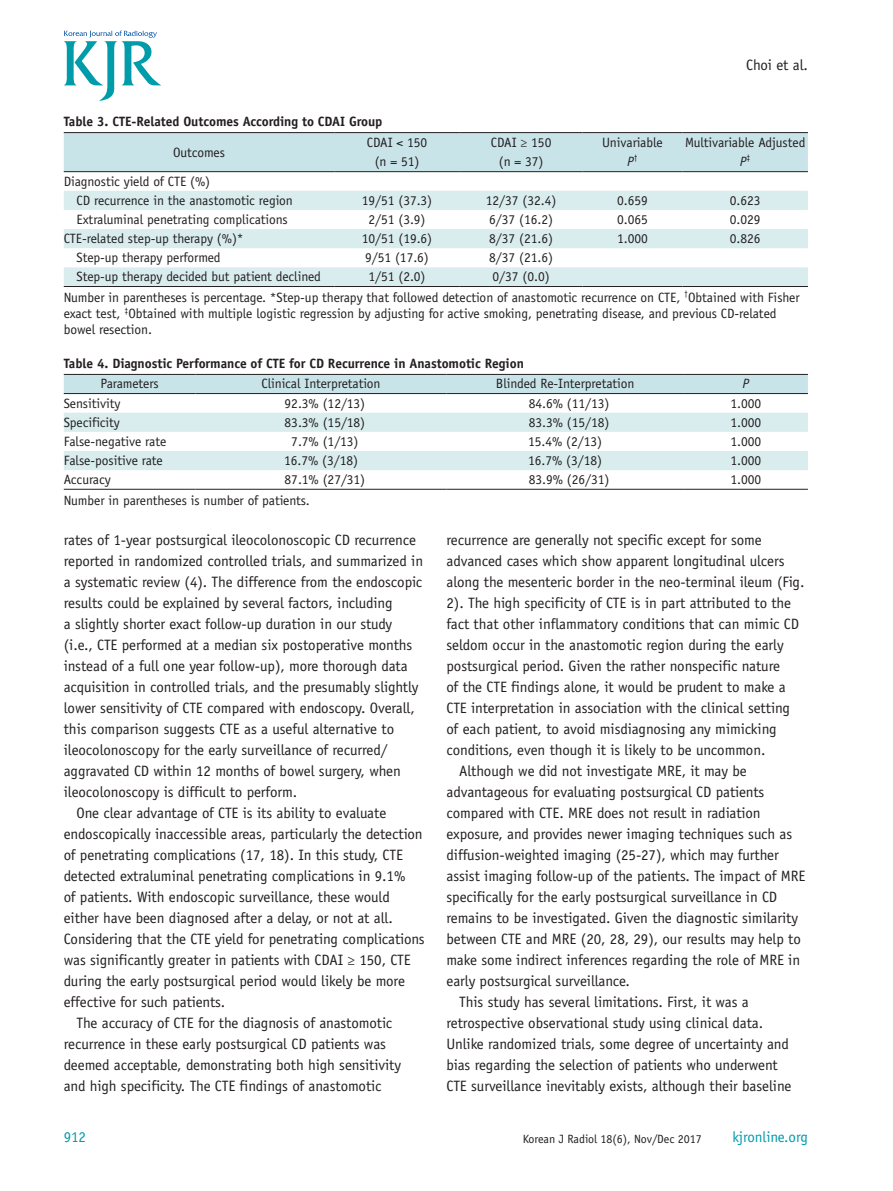
<style>
.page{position:relative;width:893px;height:1191px;background:#fff}
.page>*{position:absolute;margin:0;border:0;box-sizing:border-box;transform-origin:0 0}
.본문{font:15px/21px "Officina Sans Std";letter-spacing:-.005em;color:#231f20}
.t1{font:15px "Officina Sans Std";letter-spacing:-.005em;color:#009caa}
.표본문{font:13.5px/18.8px "Officina Sans Std";letter-spacing:-.005em;color:#231f20;text-align:center}
.표설명{font:13.5px/16.2px "Officina Sans Std";letter-spacing:-.005em;color:#231f20}
.표제목{font:700 13.5px "Officina Sans Std";letter-spacing:-.005em;color:#231f20}
.표본문-2{font:italic 13.5px "Officina Sans Std";color:#231f20}
.t2{font:12px "Officina Sans Std";letter-spacing:-.005em;color:#231f20}
.s1{font-style:italic}
</style>
<div class="page">
<svg style="left:64px;top:31px;width:97px;height:70px"></svg>
<div style="left:64px;top:133px;width:744px;height:38px;background:#c9e4e9"></div>
<svg style="left:64px;top:191px;width:744px;height:95px;fill:#d9edef"></svg>
<hr style="left:64px;top:171px;width:270px;height:1px;background:#231f20">
<hr style="left:334px;top:171px;width:126px;height:1px;background:#231f20">
<hr style="left:460px;top:171px;width:123px;height:1px;background:#231f20">
<hr style="left:583px;top:171px;width:99px;height:1px;background:#231f20">
<hr style="left:682px;top:171px;width:126px;height:1px;background:#231f20">
<hr style="left:64px;top:132px;width:270px;height:1px;background:#231f20">
<hr style="left:334px;top:132px;width:126px;height:1px;background:#231f20">
<hr style="left:460px;top:132px;width:123px;height:1px;background:#231f20">
<hr style="left:583px;top:132px;width:99px;height:1px;background:#231f20">
<hr style="left:682px;top:132px;width:126px;height:1px;background:#231f20">
<hr style="left:64px;top:286px;width:270px;height:1px;background:#231f20">
<hr style="left:334px;top:286px;width:126px;height:1px;background:#231f20">
<hr style="left:460px;top:286px;width:123px;height:1px;background:#231f20">
<hr style="left:583px;top:286px;width:99px;height:1px;background:#231f20">
<hr style="left:682px;top:286px;width:126px;height:1px;background:#231f20">
<div style="left:64px;top:375px;width:744px;height:18px;background:#c9e4e9"></div>
<svg style="left:64px;top:413px;width:744px;height:57px"></svg>
<hr style="left:64px;top:374px;width:132px;height:1px;background:#231f20">
<hr style="left:196px;top:374px;width:250px;height:1px;background:#231f20">
<hr style="left:446px;top:374px;width:238px;height:1px;background:#231f20">
<hr style="left:684px;top:374px;width:124px;height:1px;background:#231f20">
<hr style="left:64px;top:489px;width:132px;height:1px;background:#231f20">
<hr style="left:196px;top:489px;width:250px;height:1px;background:#231f20">
<hr style="left:446px;top:489px;width:238px;height:1px;background:#231f20">
<hr style="left:684px;top:489px;width:124px;height:1px;background:#231f20">
<hr style="left:64px;top:393px;width:132px;height:1px;background:#231f20">
<hr style="left:196px;top:393px;width:250px;height:1px;background:#231f20">
<hr style="left:446px;top:393px;width:238px;height:1px;background:#231f20">
<hr style="left:684px;top:393px;width:124px;height:1px;background:#231f20">
<p class="표제목" style="left:64px;top:113px;width:320px">Table 3. CTE-Related Outcomes According to CDAI Group</p>
<p class="표본문" style="left:173px;top:143px;width:54px">Outcomes</p>
<p class="표본문" style="left:367px;top:133px;width:62px">CDAI &lt; 150</p>
<p class="표본문" style="left:375px;top:152px;width:46px">(n = 51)</p>
<p class="표본문" style="left:491px;top:133px;width:62px">CDAI ≥ 150</p>
<p class="표본문" style="left:499px;top:152px;width:46px">(n = 37)</p>
<p class="본문" style="left:746px;top:54px;width:63px">Choi et al.</p>
<p class="표본문" style="left:602px;top:133px;width:62px">Univariable</p>
<p class="표본문-2" style="left:627px;top:154px;width:12px">P<sup>†</sup></p>
<p class="표본문" style="left:685px;top:133px;width:122px">Multivariable Adjusted<br><span class="s1">P</span><sup>‡</sup></p>
<p class="표본문" style="left:64px;top:172px;width:148px">Diagnostic yield of CTE (%)</p>
<p class="표본문" style="left:77px;top:191px;width:218px">CD recurrence in the anastomotic region</p>
<p class="표본문" style="left:362px;top:191px;width:72px">19/51 (37.3)</p>
<p class="표본문" style="left:486px;top:191px;width:72px">12/37 (32.4)</p>
<p class="표본문" style="left:617px;top:191px;width:32px">0.659</p>
<p class="표본문" style="left:730px;top:191px;width:32px">0.623</p>
<p class="표본문" style="left:77px;top:210px;width:213px">Extraluminal penetrating complications</p>
<p class="표본문" style="left:368px;top:210px;width:59px">2/51 (3.9)</p>
<p class="표본문" style="left:489px;top:210px;width:65px">6/37 (16.2)</p>
<p class="표본문" style="left:617px;top:210px;width:32px">0.065</p>
<p class="표본문" style="left:730px;top:210px;width:32px">0.029</p>
<p class="표본문" style="left:64px;top:229px;width:181px">CTE-related step-up therapy (%)*</p>
<p class="표본문" style="left:362px;top:229px;width:72px">10/51 (19.6)</p>
<p class="표본문" style="left:489px;top:229px;width:65px">8/37 (21.6)</p>
<p class="표본문" style="left:617px;top:229px;width:32px">1.000</p>
<p class="표본문" style="left:730px;top:229px;width:32px">0.826</p>
<p class="표본문" style="left:77px;top:248px;width:146px">Step-up therapy performed</p>
<p class="표본문" style="left:365px;top:248px;width:65px">9/51 (17.6)</p>
<p class="표본문" style="left:489px;top:248px;width:65px">8/37 (21.6)</p>
<p class="표본문" style="left:77px;top:267px;width:246px">Step-up therapy decided but patient declined</p>
<p class="표본문" style="left:368px;top:267px;width:59px">1/51 (2.0)</p>
<p class="표본문" style="left:493px;top:267px;width:59px">0/37 (0.0)</p>
<p class="표설명" style="left:64px;top:289px;width:737px">Number in parentheses is percentage. *Step-up therapy that followed detection of anastomotic recurrence on CTE, <sup>†</sup>Obtained with Fisher exact test, <sup>‡</sup>Obtained with multiple logistic regression by adjusting for active smoking, penetrating disease, and previous CD-related bowel resection.</p>
<p class="표제목" style="left:64px;top:355px;width:462px">Table 4. Diagnostic Performance of CTE for CD Recurrence in Anastomotic Region</p>
<p class="표본문" style="left:100px;top:374px;width:60px">Parameters</p>
<p class="표본문" style="left:261px;top:374px;width:121px">Clinical Interpretation</p>
<p class="표본문" style="left:496px;top:374px;width:140px">Blinded Re-Interpretation</p>
<p class="표본문-2" style="left:742px;top:376px;width:8px">P</p>
<p class="표본문" style="left:64px;top:394px;width:58px">Sensitivity</p>
<p class="표본문" style="left:285px;top:394px;width:82px">92.3% (12/13)</p>
<p class="표본문" style="left:529px;top:394px;width:82px">84.6% (11/13)</p>
<p class="표본문" style="left:731px;top:394px;width:32px">1.000</p>
<p class="표본문" style="left:64px;top:413px;width:58px">Specificity</p>
<p class="표본문" style="left:285px;top:413px;width:82px">83.3% (15/18)</p>
<p class="표본문" style="left:529px;top:413px;width:82px">83.3% (15/18)</p>
<p class="표본문" style="left:731px;top:413px;width:32px">1.000</p>
<p class="표본문" style="left:64px;top:432px;width:104px">False-negative rate</p>
<p class="표본문" style="left:291px;top:432px;width:69px">7.7% (1/13)</p>
<p class="표본문" style="left:528px;top:432px;width:75px">15.4% (2/13)</p>
<p class="표본문" style="left:731px;top:432px;width:32px">1.000</p>
<p class="표본문" style="left:64px;top:451px;width:101px">False-positive rate</p>
<p class="표본문" style="left:284px;top:451px;width:75px">16.7% (3/18)</p>
<p class="표본문" style="left:528px;top:451px;width:75px">16.7% (3/18)</p>
<p class="표본문" style="left:731px;top:451px;width:32px">1.000</p>
<p class="표본문" style="left:64px;top:470px;width:49px">Accuracy</p>
<p class="표본문" style="left:285px;top:470px;width:82px">87.1% (27/31)</p>
<p class="표본문" style="left:529px;top:470px;width:82px">83.9% (26/31)</p>
<p class="표본문" style="left:731px;top:470px;width:32px">1.000</p>
<p class="표설명" style="left:64px;top:492px;width:247px">Number in parentheses is number of patients.</p>
<p class="본문" style="left:64px;top:529px;width:361px">rates of 1-year postsurgical ileocolonoscopic CD recurrence reported in randomized controlled trials, and summarized in a systematic review (4). The difference from the endoscopic results could be explained by several factors, including<br>a slightly shorter exact follow-up duration in our study (i.e., CTE performed at a median six postoperative months instead of a full one year follow-up), more thorough data acquisition in controlled trials, and the presumably slightly lower sensitivity of CTE compared with endoscopy. Overall, this comparison suggests CTE as a useful alternative to ileocolonoscopy for the early surveillance of recurred/ aggravated CD within 12 months of bowel surgery, when ileocolonoscopy is difficult to perform.</p>
<p class="본문" style="left:64px;top:802px;width:363px;text-indent:13px">One clear advantage of CTE is its ability to evaluate endoscopically inaccessible areas, particularly the detection of penetrating complications (17, 18). In this study, CTE detected extraluminal penetrating complications in 9.1%<br>of patients. With endoscopic surveillance, these would either have been diagnosed after a delay, or not at all.<br>Considering that the CTE yield for penetrating complications was significantly greater in patients with CDAI ≥ 150, CTE during the early postsurgical period would likely be more effective for such patients.</p>
<p class="본문" style="left:64px;top:1012px;width:339px;text-indent:13px">The accuracy of CTE for the diagnosis of anastomotic recurrence in these early postsurgical CD patients was deemed acceptable, demonstrating both high sensitivity and high specificity. The CTE findings of anastomotic</p>
<p class="t1" style="left:64px;top:1128px;width:24px">912</p>
<p class="본문" style="left:446px;top:529px;width:359px">recurrence are generally not specific except for some advanced cases which show apparent longitudinal ulcers along the mesenteric border in the neo-terminal ileum (Fig.<br>2). The high specificity of CTE is in part attributed to the fact that other inflammatory conditions that can mimic CD seldom occur in the anastomotic region during the early postsurgical period. Given the rather nonspecific nature<br>of the CTE findings alone, it would be prudent to make a CTE interpretation in association with the clinical setting of each patient, to avoid misdiagnosing any mimicking conditions, even though it is likely to be uncommon.</p>
<p class="본문" style="left:446px;top:760px;width:360px;text-indent:13px">Although we did not investigate MRE, it may be advantageous for evaluating postsurgical CD patients compared with CTE. MRE does not result in radiation exposure, and provides newer imaging techniques such as diffusion-weighted imaging (25-27), which may further assist imaging follow-up of the patients. The impact of MRE specifically for the early postsurgical surveillance in CD remains to be investigated. Given the diagnostic similarity between CTE and MRE (20, 28, 29), our results may help to make some indirect inferences regarding the role of MRE in early postsurgical surveillance.</p>
<p class="본문" style="left:446px;top:991px;width:346px;text-indent:13px">This study has several limitations. First, it was a retrospective observational study using clinical data.<br>Unlike randomized trials, some degree of uncertainty and bias regarding the selection of patients who underwent CTE surveillance inevitably exists, although their baseline</p>
<p class="t2" style="left:523px;top:1132px;width:181px">Korean J Radiol 18(6), Nov/Dec 2017</p>
<p class="t1" style="left:732px;top:1128px;width:77px">kjronline.org</p>
</div>
